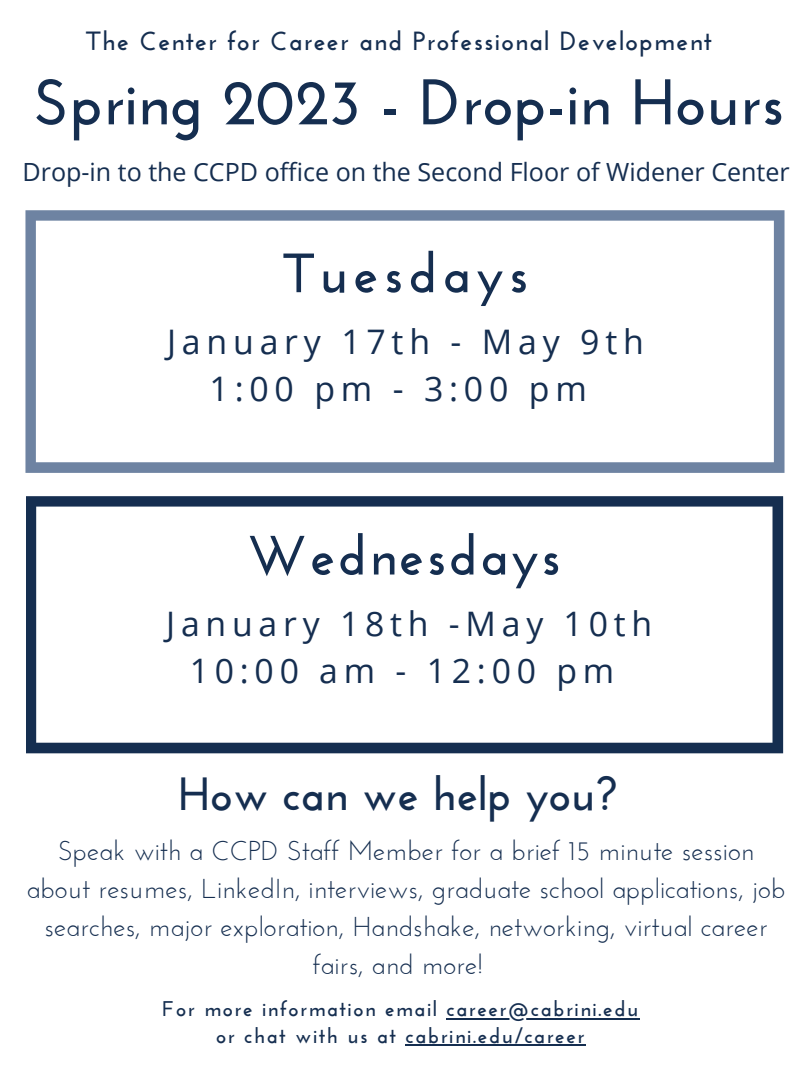
<style>
.page{position:relative;width:810px;height:1080px;background:#fff}
.page>*{position:absolute;margin:0;border:0;box-sizing:border-box;transform-origin:0 0}
.t1{font:700 64.38px "Josefin Sans";color:#152e50}
.t2{font:700 55.25px "Josefin Sans";letter-spacing:.095em;color:#152e50}
.t3{font:700 55.19px "Josefin Sans";letter-spacing:.045em;color:#152e50}
.t4{font:700 46.56px "Josefin Sans";color:#152e50}
.t5{font:33.88px/47.4px "Open Sans";letter-spacing:.17em;color:#152e50;text-align:center}
.t6{font:33.75px/46.9px "Open Sans";letter-spacing:.17em;color:#152e50;text-align:center}
.t7{font:27.31px/38px "Josefin Sans";color:#152e50;text-align:center}
.t8{font:700 26.25px "Josefin Sans";letter-spacing:.05em;color:#152e50}
.t9{font:25.06px "Open Sans";color:#152e50}
.t10{font:700 21.25px/26.2px "Josefin Sans";letter-spacing:.075em;color:#152e50;text-align:center}
</style>
<div class="page">
<svg style="left:25px;top:210px;width:760px;height:263px"></svg>
<svg style="left:26px;top:496px;width:757px;height:257px"></svg>
<hr style="left:446px;top:1018px;width:194px;height:2px;background:#152e50">
<hr style="left:405px;top:1044px;width:181px;height:2px;background:#152e50">
<p class="t8" style="left:86px;top:31px;width:627px">The Center for Career and Professional Development</p>
<h1 class="t1" style="left:33px;top:76px;width:752px">Spring 2023 - Drop-in Hours</h1>
<p class="t9" style="left:23px;top:154px;width:769px">Drop-in to the CCPD office on the Second Floor of Widener Center</p>
<h2 class="t2" style="left:283px;top:251px;width:246px">Tuesdays</h2>
<p class="t5" style="left:167px;top:317px;width:478px">January 17th - May 9th<br>1:00 pm - 3:00 pm</p>
<h3 class="t3" style="left:247px;top:533px;width:315px">Wednesdays</h3>
<p class="t6" style="left:166px;top:599px;width:487px">January 18th -May 10th<br>10:00 am - 12:00 pm</p>
<h3 class="t4" style="left:178px;top:775px;width:440px">How can we help you?</h3>
<p class="t7" style="left:27px;top:835px;width:760px">Speak with a CCPD Staff Member for a brief 15 minute session about resumes, LinkedIn, interviews, graduate school applications, job searches, major exploration, Handshake, networking, virtual career fairs, and more!</p>
<p class="t10" style="left:162px;top:998px;width:478px">For more information email career@cabrini.edu or chat with us at cabrini.edu/career</p>
</div>
